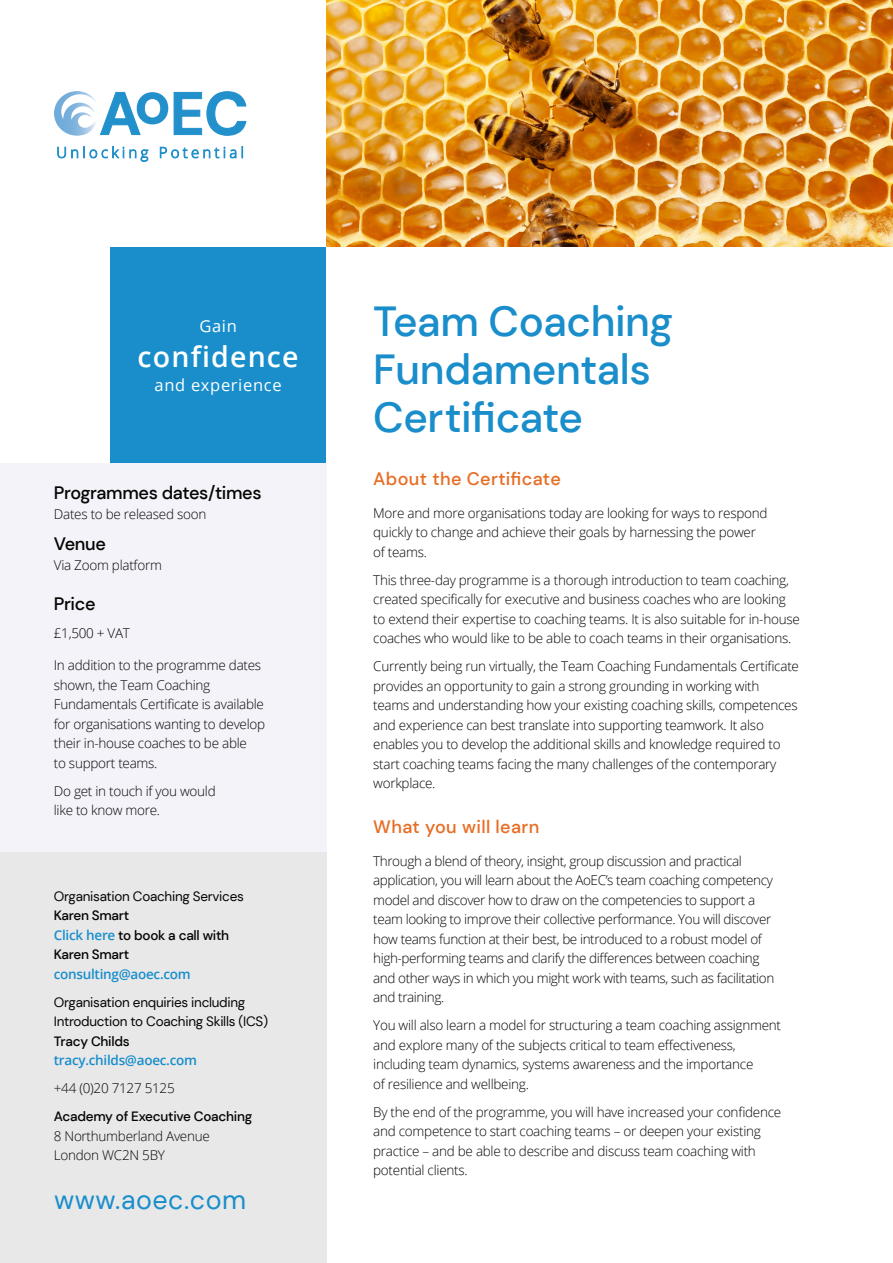
<style>
.page{position:relative;width:893px;height:1263px;background:#fff}
.page>*{position:absolute;margin:0;border:0;box-sizing:border-box;transform-origin:0 0}
.t1{font:500 42px/48px "DM Sans";letter-spacing:-.01em;color:#198ecb}
.t2{font:600 28.5px "Open Sans";letter-spacing:.04em;color:#fff}
.t3{font:26.85px "DM Sans";letter-spacing:.02em;color:#198ecb}
.t4{font:500 18px "DM Sans";letter-spacing:.02em;color:#e76d24}
.Body{font:500 18px "DM Sans";letter-spacing:-.02em;color:#040503}
.t5{font:16.5px "Open Sans";letter-spacing:.04em;color:#fff}
.Body-2{font:300 13.5px/19.5px "Open Sans";letter-spacing:-.02em;color:#040503}
.Body-3{font:13.5px/19.5px "DM Sans";letter-spacing:-.02em;color:#040503}
.Body-4{font:600 13.5px/19.5px "Open Sans";letter-spacing:-.02em;color:#198ecb}
.Body-5{font:500 13.5px "DM Sans";letter-spacing:-.02em;color:#040503}
.s1{font-family:"DM Sans";font-weight:500;color:#040503}
.s2{font-family:"DM Sans";font-weight:500}
</style>
<div class="page">
<img style="left:326px;top:0;width:567px;height:247px">
<div style="left:0;top:463px;width:326px;height:800px;background:#f3f3f9"></div>
<div style="left:110px;top:247px;width:216px;height:216px;background:#198ecb"></div>
<svg style="left:58px;top:147px;width:8px;height:11px"></svg>
<svg style="left:72px;top:150px;width:6px;height:8px"></svg>
<svg style="left:84px;top:146px;width:40px;height:12px"></svg>
<svg style="left:130px;top:150px;width:18px;height:11px"></svg>
<svg style="left:160px;top:147px;width:38px;height:11px"></svg>
<svg style="left:204px;top:147px;width:32px;height:11px"></svg>
<svg style="left:242px;top:146px;width:1px;height:12px"></svg>
<svg style="left:54px;top:91px;width:192px;height:45px"></svg>
<div style="left:0;top:853px;width:326px;height:410px;background:#e8e8e8"></div>
<p class="t5" style="left:199px;top:315px;width:39px">Gain</p>
<p class="t2" style="left:138px;top:337px;width:162px">confidence</p>
<p class="t5" style="left:155px;top:373px;width:128px">and experience</p>
<p class="Body" style="left:54px;top:481px;width:209px">Programmes dates/times</p>
<p class="Body-2" style="left:54px;top:503px;width:154px">Dates to be released soon</p>
<p class="Body" style="left:54px;top:532px;width:54px">Venue</p>
<p class="Body-2" style="left:54px;top:554px;width:110px">Via Zoom platform</p>
<p class="Body" style="left:54px;top:592px;width:43px">Price</p>
<p class="Body-2" style="left:54px;top:622px;width:78px">£1,500 + VAT</p>
<p class="Body-2" style="left:54px;top:655px;width:213px">In addition to the programme dates shown, the Team Coaching<br>Fundamentals Certificate is available for organisations wanting to develop their in‑house coaches to be able<br>to support teams.</p>
<p class="Body-2" style="left:54px;top:780px;width:163px">Do get in touch if you would like to know more.</p>
<p class="Body-3" style="left:54px;top:886px;width:191px">Organisation Coaching Services</p>
<p class="Body-5" style="left:54px;top:907px;width:77px">Karen Smart</p>
<p class="Body-4" style="left:54px;top:925px;width:177px">Click here <span class="s1">to book a call with<br>Karen Smart </span>consulting@aoec.com</p>
<p class="Body-3" style="left:54px;top:992px;width:216px">Organisation enquiries including<br>Introduction to Coaching Skills (ICS)</p>
<p class="Body-5" style="left:54px;top:1032px;width:77px">Tracy Childs</p>
<p class="Body-4" style="left:54px;top:1050px;width:145px">tracy.childs@aoec.com</p>
<p class="Body-2" style="left:54px;top:1078px;width:122px">+44 (0)20 7127 5125</p>
<p class="Body-2" style="left:54px;top:1106px;width:200px"><span class="s2">Academy of Executive Coaching<br></span>8 Northumberland Avenue<br>London WC2N 5BY</p>
<h2 class="t3" style="left:54px;top:1183px;width:194px">www.aoec.com</h2>
<h1 class="t1" style="left:373px;top:297px;width:301px">Team Coaching<br>Fundamentals<br>Certificate</h1>
<h3 class="t4" style="left:373px;top:468px;width:189px">About the Certificate</h3>
<p class="Body-2" style="left:373px;top:503px;width:396px">More and more organisations today are looking for ways to respond quickly to change and achieve their goals by harnessing the power of teams.</p>
<p class="Body-2" style="left:373px;top:570px;width:428px">This three‑day programme is a thorough introduction to team coaching, created specifically for executive and business coaches who are looking to extend their expertise to coaching teams. It is also suitable for in‑house coaches who would like to be able to coach teams in their organisations.</p>
<p class="Body-2" style="left:373px;top:656px;width:427px">Currently being run virtually, the Team Coaching Fundamentals Certificate provides an opportunity to gain a strong grounding in working with<br>teams and understanding how your existing coaching skills, competences and experience can best translate into supporting teamwork. It also enables you to develop the additional skills and knowledge required to start coaching teams facing the many challenges of the contemporary workplace.</p>
<h3 class="t4" style="left:373px;top:816px;width:168px">What you will learn</h3>
<p class="Body-2" style="left:373px;top:851px;width:403px">Through a blend of theory, insight, group discussion and practical application, you will learn about the AoEC’s team coaching competency model and discover how to draw on the competencies to support a team looking to improve their collective performance. You will discover how teams function at their best, be introduced to a robust model of high‑performing teams and clarify the differences between coaching and other ways in which you might work with teams, such as facilitation and training.</p>
<p class="Body-2" style="left:373px;top:1015px;width:409px">You will also learn a model for structuring a team coaching assignment and explore many of the subjects critical to team effectiveness, including team dynamics, systems awareness and the importance<br>of resilience and wellbeing.</p>
<p class="Body-2" style="left:373px;top:1102px;width:410px">By the end of the programme, you will have increased your confidence and competence to start coaching teams – or deepen your existing practice – and be able to describe and discuss team coaching with potential clients.</p>
</div>
